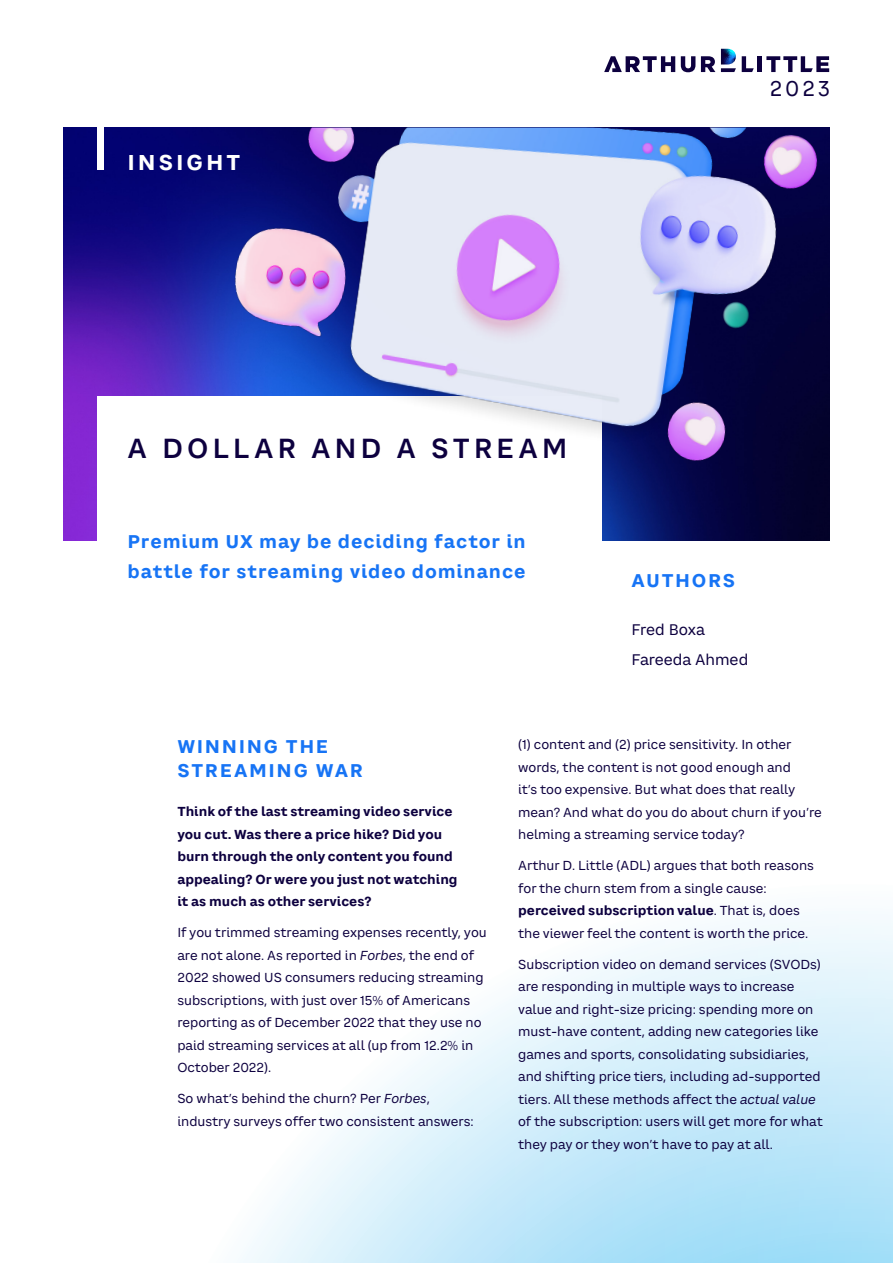
<style>
.page{position:relative;width:893px;height:1263px;background:#fff}
.page>*{position:absolute;margin:0;border:0;box-sizing:border-box;transform-origin:0 0}
.t1{font:600 27px "CA Saygon Text";letter-spacing:.14em;color:#0d003f}
.t2{font:700 21px "CA Saygon Text";letter-spacing:.145em;color:#fff}
.t3{font:21px "CA Saygon Text";color:#0d003f}
.SECTION_HEADING_LEVE{font:700 18px/30px "CA Saygon Text";letter-spacing:.05em;color:#1774f5}
.SECTION_HEADING_LEVE-2{font:700 18px/24px "CA Saygon Text";letter-spacing:.09em;color:#1774f5}
.t4{font:15px/30.8px "CA Saygon Text";color:#0d003f}
.BODYTEXT_8_5_15{font:12.75px/22.5px "CA Saygon Text";color:#0d003f}
.BODYTEXT_8_5_15-2{font:700 12.75px/22.5px "CA Saygon Text";color:#0d003f}
.s1{font-style:italic}
.s2{font-weight:700}
</style>
<div class="page">
<svg style="left:239px;top:914px;width:654px;height:349px"></svg>
<img style="left:65px;top:128px;width:765px;height:412px">
<div style="left:98px;top:123px;width:6px;height:47px;background:#fff"></div>
<svg style="left:681px;top:56px;width:14px;height:16px"></svg>
<svg style="left:701px;top:56px;width:14px;height:16px"></svg>
<svg style="left:604px;top:56px;width:71px;height:16px"></svg>
<hr style="left:758px;top:56px;width:4px;height:16px;background:#0d003f">
<svg style="left:742px;top:56px;width:12px;height:16px"></svg>
<svg style="left:766px;top:56px;width:63px;height:16px"></svg>
<svg style="left:721px;top:49px;width:15px;height:23px"></svg>
<h2 class="t2" style="left:127px;top:146px;width:114px">INSIGHT</h2>
<h2 class="t3" style="left:770px;top:73px;width:62px">2023</h2>
<h1 class="t1" style="left:128px;top:429px;width:441px">A DOLLAR AND A STREAM</h1>
<h3 class="SECTION_HEADING_LEVE" style="left:128px;top:526px;width:400px">Premium UX may be deciding factor in battle for streaming video dominance</h3>
<h3 class="SECTION_HEADING_LEVE-2" style="left:631px;top:568px;width:105px">AUTHORS</h3>
<p class="t4" style="left:631px;top:614px;width:118px">Fred Boxa<br>Fareeda Ahmed</p>
<p class="SECTION_HEADING_LEVE-2" style="left:177px;top:734px;width:187px">WINNING THE<br>STREAMING WAR</p>
<p class="BODYTEXT_8_5_15-2" style="left:177px;top:800px;width:282px">Think of the last streaming video service you cut. Was there a price hike? Did you burn through the only content you found appealing? Or were you just not watching it as much as other services?</p>
<p class="BODYTEXT_8_5_15" style="left:177px;top:921px;width:311px">If you trimmed streaming expenses recently, you are not alone. As reported in <span class="s1">Forbes</span>, the end of 2022 showed US consumers reducing streaming subscriptions, with just over 15% of Americans reporting as of December 2022 that they use no paid streaming services at all (up from 12.2% in October 2022).</p>
<p class="BODYTEXT_8_5_15" style="left:177px;top:1087px;width:298px">So what’s behind the churn? Per <span class="s1">Forbes</span>, industry surveys offer two consistent answers:</p>
<p class="BODYTEXT_8_5_15" style="left:518px;top:733px;width:305px">(1) content and (2) price sensitivity. In other words, the content is not good enough and<br>it’s too expensive. But what does that really mean? And what do you do about churn if you’re helming a streaming service today?</p>
<p class="BODYTEXT_8_5_15" style="left:518px;top:854px;width:297px">Arthur D. Little (ADL) argues that both reasons for the churn stem from a single cause: <span class="s2">perceived subscription value</span>. That is, does the viewer feel the content is worth the price.</p>
<p class="BODYTEXT_8_5_15" style="left:518px;top:953px;width:306px">Subscription video on demand services (SVODs) are responding in multiple ways to increase value and right-size pricing: spending more on must-have content, adding new categories like games and sports, consolidating subsidiaries, and shifting price tiers, including ad-supported tiers. All these methods affect the <span class="s1">actual value </span>of the subscription: users will get more for what they pay or they won’t have to pay at all.</p>
</div>
